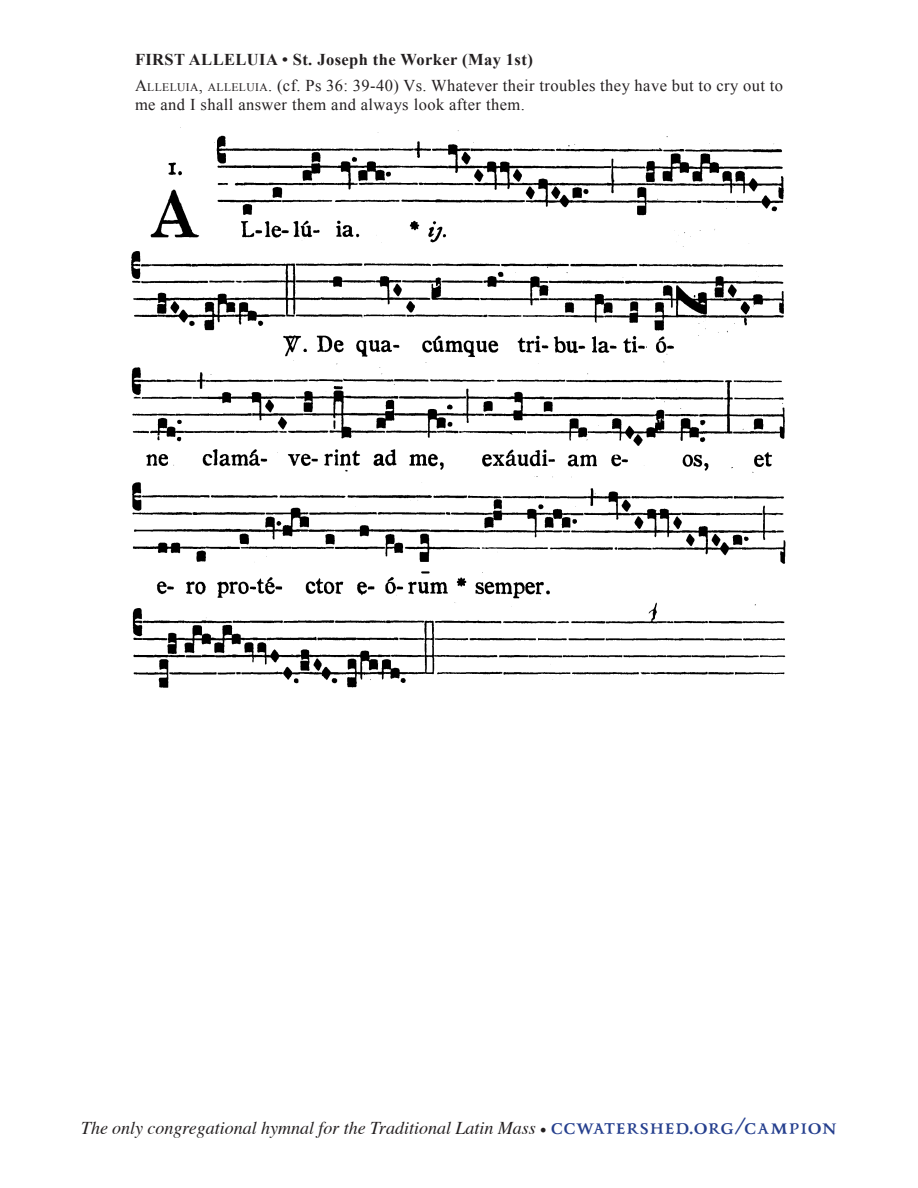
<style>
.page{position:relative;width:918px;height:1188px;background:#fff}
.page>*{position:absolute;margin:0;border:0;box-sizing:border-box;transform-origin:0 0}
.t1{font:italic 18px "Times";color:#231f20}
.FSSP_la_TITLE___Tran{font:16.5px/19.8px "Times New Roman";letter-spacing:.025em;color:#231f20}
.FSSP_la_TITLE___Tran-2{font:700 16.5px "Times New Roman";letter-spacing:.025em;color:#231f20}
.s1{font-style:inherit}
.s2{font-size:11.55px}
.s3{font-family:"Minion Pro";font-style:normal}
.s4{font-family:"Yana";font-weight:700;font-style:normal;font-size:22.5px;color:#253f8e}
</style>
<div class="page">
<img style="left:131px;top:127px;width:655px;height:561px">
<p class="FSSP_la_TITLE___Tran-2" style="left:135px;top:49px;width:399px">FIRST ALLELUIA • St. Joseph the Worker (May 1st)</p>
<p class="FSSP_la_TITLE___Tran" style="left:135px;top:75px;width:649px"><span class="s1">A</span><span class="s2">LLELUIA</span><span class="s1">,</span> <span class="s2">ALLELUIA</span>. (cf. Ps 36: 39-40) Vs. Whatever their troubles they have but to cry out to me and I shall answer them and always look after them.</p>
<p class="t1" style="left:81px;top:1112px;width:758px">The only congregational hymnal for the Traditional Latin Mass <span class="s3">•</span> <span class="s4">CCWATERSHED.ORG/CAMPION</span></p>
</div>
